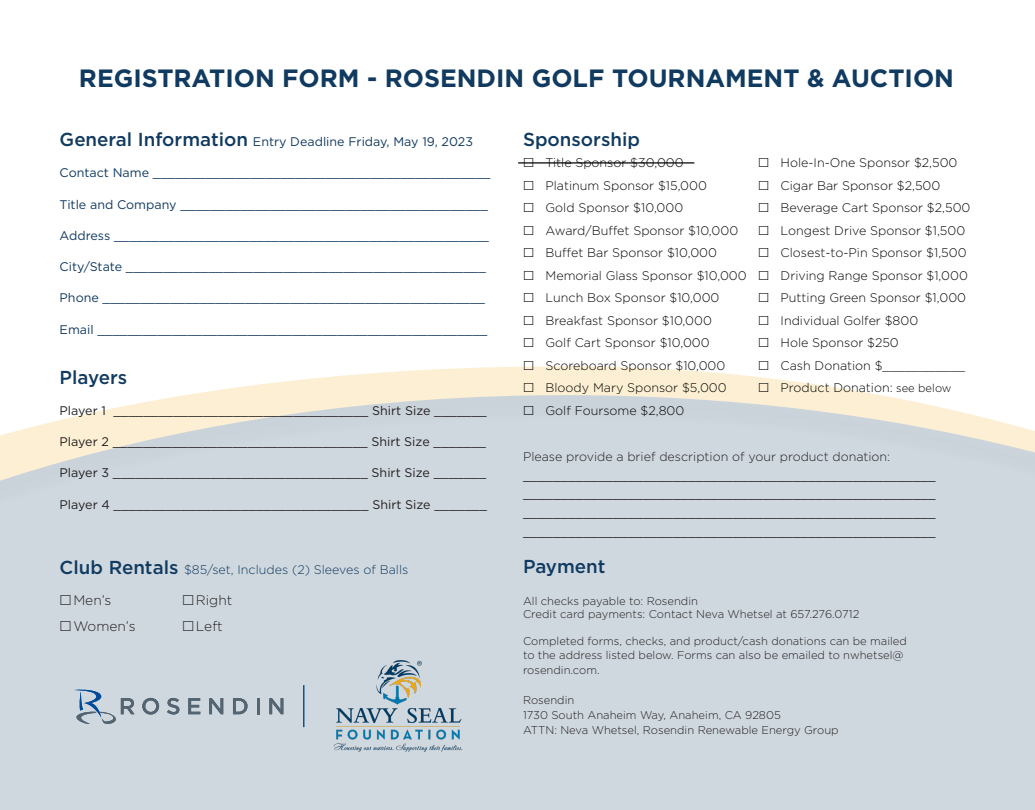
<style>
.page{position:relative;width:1035px;height:810px;background:#fff}
.page>*{position:absolute;margin:0;border:0;box-sizing:border-box;transform-origin:0 0}
.t1{font:700 25px "Gotham";color:#103a60}
.t2{font:500 18.75px "Gotham";color:#103a60}
.t3{font:300 13.75px "Gotham";color:#231f20}
.t4{font:300 12.5px "Gotham";color:#040503}
.t5{font:12.5px/18.8px "Gotham";color:#231f20}
.t6{font:12.5px "Gotham";color:#103a60}
.t7{font:300 12.5px "Gotham";color:#103a60}
.t8{font:300 11.25px/13.5px "Gotham";color:#231f20}
.s1{font-weight:500;font-size:18.75px}
.s2{font-size:11.25px}
.s3{font-weight:300}
</style>
<div class="page">
<svg style="left:188px;top:366px;width:691px;height:29px;fill:#fcefd3"></svg>
<div style="left:0;top:395px;width:1035px;height:415px;background:#d0d8df"></div>
<svg style="left:74px;top:689px;width:61px;height:35px;background:#aebcca"></svg>
<svg style="left:142px;top:698px;width:17px;height:17px"></svg>
<svg style="left:167px;top:698px;width:12px;height:16px"></svg>
<svg style="left:188px;top:698px;width:12px;height:16px"></svg>
<svg style="left:209px;top:698px;width:14px;height:16px"></svg>
<svg style="left:233px;top:698px;width:15px;height:16px"></svg>
<svg style="left:257px;top:698px;width:2px;height:16px"></svg>
<svg style="left:269px;top:698px;width:14px;height:16px"></svg>
<hr style="left:303px;top:685px;width:1px;height:42px;background:#0d4c91">
<img style="left:332px;top:659px;width:131px;height:94px">
<hr style="left:518px;top:162px;width:176px;height:2px;background:#040503">
<svg style="left:61px;top:595px;width:10px;height:10px"></svg>
<svg style="left:61px;top:621px;width:10px;height:10px"></svg>
<svg style="left:183px;top:595px;width:10px;height:10px"></svg>
<svg style="left:183px;top:621px;width:10px;height:10px"></svg>
<svg style="left:524px;top:162px;width:9px;height:2px"></svg>
<svg style="left:524px;top:366px;width:9px;height:4px"></svg>
<svg style="left:524px;top:383px;width:9px;height:9px"></svg>
<svg style="left:524px;top:405px;width:9px;height:10px"></svg>
<svg style="left:759px;top:366px;width:9px;height:4px"></svg>
<svg style="left:759px;top:383px;width:9px;height:9px"></svg>
<p class="t1" style="left:79px;top:62px;width:877px">REGISTRATION FORM - ROSENDIN GOLF TOURNAMENT &amp; AUCTION</p>
<p class="t6" style="left:60px;top:134px;width:415px"><span class="s1">General Information</span> Entry Deadline Friday, May 19, 2023</p>
<p class="t6" style="left:60px;top:165px;width:432px">Contact Name _____________________________________________</p>
<p class="t6" style="left:60px;top:196px;width:430px">Title and Company _________________________________________</p>
<p class="t6" style="left:60px;top:228px;width:431px">Address __________________________________________________</p>
<p class="t6" style="left:60px;top:259px;width:428px">City/State ________________________________________________</p>
<p class="t6" style="left:60px;top:290px;width:427px">Phone ___________________________________________________</p>
<p class="t6" style="left:60px;top:321px;width:429px">Email ____________________________________________________</p>
<p class="t2" style="left:60px;top:365px;width:69px">Players</p>
<p class="t5" style="left:60px;top:401px;width:429px">Player 1 __________________________________ Shirt Size _______</p>
<p class="t5" style="left:60px;top:432px;width:428px">Player 2 __________________________________ Shirt Size _______</p>
<p class="t5" style="left:60px;top:463px;width:428px">Player 3 __________________________________ Shirt Size _______</p>
<p class="t5" style="left:60px;top:495px;width:429px">Player 4 __________________________________ Shirt Size _______</p>
<p class="t7" style="left:60px;top:561px;width:350px"><span class="s1">Club Rentals</span> $85/set, Includes (2) Sleeves of Balls</p>
<p class="t3" style="left:73px;top:591px;width:39px">Men’s</p>
<p class="t3" style="left:73px;top:617px;width:64px">Women’s</p>
<p class="t3" style="left:196px;top:591px;width:38px">Right</p>
<p class="t3" style="left:196px;top:617px;width:28px">Left</p>
<p class="t2" style="left:523px;top:127px;width:118px">Sponsorship</p>
<p class="t4" style="left:546px;top:155px;width:140px">Title Sponsor $30,000</p>
<p class="t4" style="left:546px;top:177px;width:163px">Platinum Sponsor $15,000</p>
<p class="t4" style="left:546px;top:200px;width:139px">Gold Sponsor $10,000</p>
<p class="t4" style="left:546px;top:222px;width:194px">Award/Buffet Sponsor $10,000</p>
<p class="t4" style="left:546px;top:245px;width:173px">Buffet Bar Sponsor $10,000</p>
<p class="t4" style="left:546px;top:267px;width:203px">Memorial Glass Sponsor $10,000</p>
<p class="t4" style="left:546px;top:290px;width:175px">Lunch Box Sponsor $10,000</p>
<p class="t4" style="left:546px;top:312px;width:168px">Breakfast Sponsor $10,000</p>
<p class="t4" style="left:546px;top:335px;width:166px">Golf Cart Sponsor $10,000</p>
<p class="t4" style="left:546px;top:357px;width:181px">Scoreboard Sponsor $10,000</p>
<p class="t4" style="left:546px;top:380px;width:183px">Bloody Mary Sponsor $5,000</p>
<p class="t4" style="left:546px;top:402px;width:140px">Golf Foursome $2,800</p>
<p class="t4" style="left:781px;top:155px;width:178px">Hole-In-One Sponsor $2,500</p>
<p class="t4" style="left:781px;top:177px;width:161px">Cigar Bar Sponsor $2,500</p>
<p class="t4" style="left:781px;top:200px;width:191px">Beverage Cart Sponsor $2,500</p>
<p class="t4" style="left:781px;top:222px;width:186px">Longest Drive Sponsor $1,500</p>
<p class="t4" style="left:781px;top:245px;width:187px">Closest-to-Pin Sponsor $1,500</p>
<p class="t4" style="left:781px;top:267px;width:189px">Driving Range Sponsor $1,000</p>
<p class="t4" style="left:781px;top:290px;width:187px">Putting Green Sponsor $1,000</p>
<p class="t4" style="left:781px;top:312px;width:139px">Individual Golfer $800</p>
<p class="t4" style="left:781px;top:335px;width:120px">Hole Sponsor $250</p>
<p class="t4" style="left:781px;top:357px;width:186px">Cash Donation $___________</p>
<p class="t4" style="left:781px;top:380px;width:173px">Product Donation: <span class="s2">see below</span></p>
<p class="t5" style="left:523px;top:447px;width:414px"><span class="s3">Please provide a brief description of your product donation: </span>_______________________________________________________ _______________________________________________________ _______________________________________________________ _______________________________________________________</p>
<p class="t2" style="left:523px;top:554px;width:84px">Payment</p>
<p class="t8" style="left:523px;top:594px;width:177px">All checks payable to: Rosendin</p>
<p class="t8" style="left:523px;top:607px;width:338px">Credit card payments: Contact Neva Whetsel at 657.276.0712</p>
<p class="t8" style="left:523px;top:634px;width:385px">Completed forms, checks, and product/cash donations can be mailed to the address listed below. Forms can also be emailed to nwhetsel@</p>
<p class="t8" style="left:523px;top:663px;width:78px">rosendin.com.</p>
<p class="t8" style="left:523px;top:693px;width:53px">Rosendin</p>
<p class="t8" style="left:523px;top:708px;width:259px">1730 South Anaheim Way, Anaheim, CA 92805</p>
<p class="t8" style="left:523px;top:723px;width:317px">ATTN: Neva Whetsel, Rosendin Renewable Energy Group</p>
</div>
